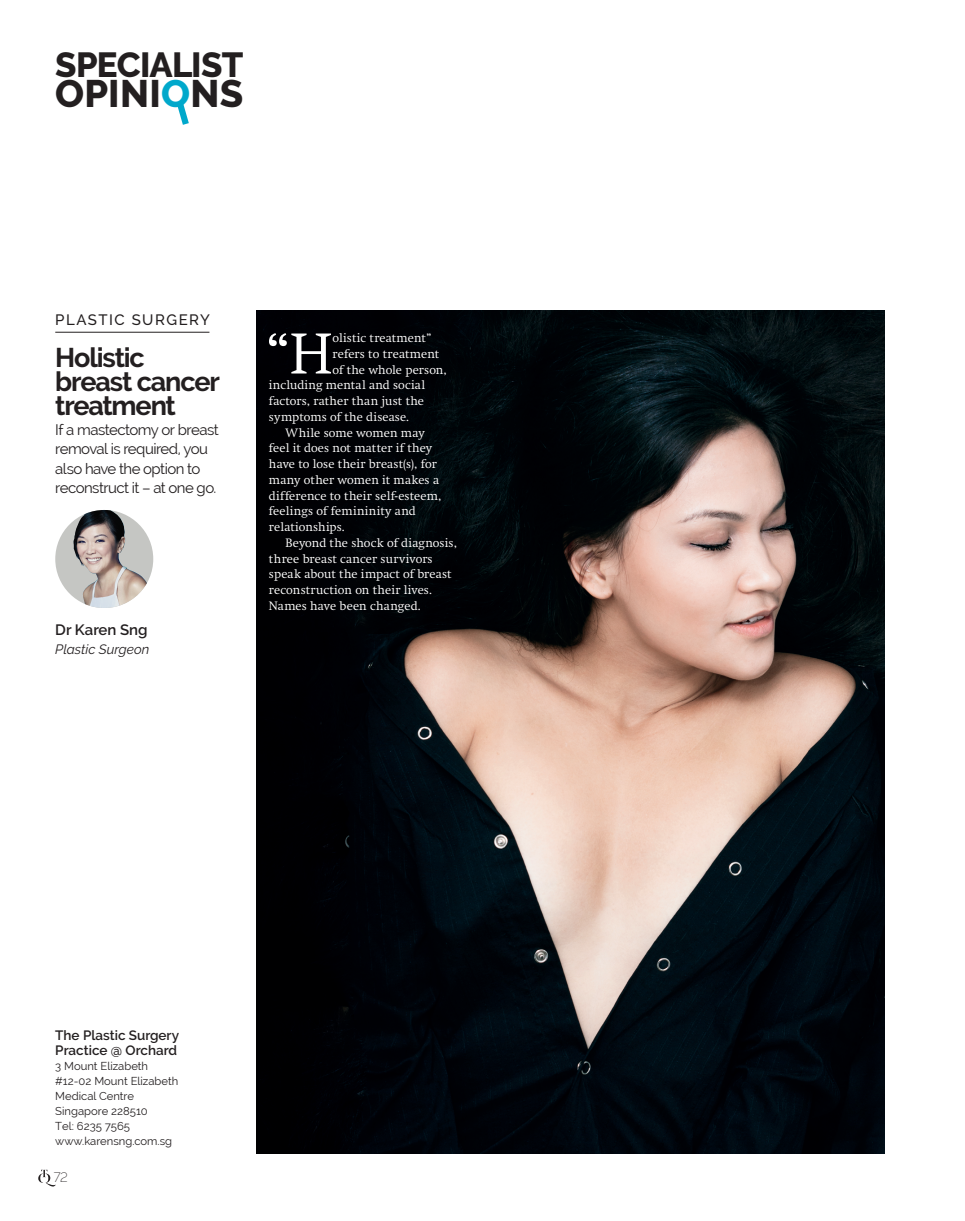
<style>
.page{position:relative;width:965px;height:1221px;background:#fff}
.page>*{position:absolute;margin:0;border:0;box-sizing:border-box;transform-origin:0 0}
.t1{font:300 56.7px "Swift";color:#fff}
.t2{font:800 38.25px "Raleway";letter-spacing:.01em;color:#231f20}
.t3{font:800 34.8px "Raleway";letter-spacing:-.025em;color:#231f20}
.t4{font:700 27px/24px "Raleway";letter-spacing:-.045em;color:#231f20}
.t5{font:15px/19.5px "Raleway";letter-spacing:-.035em;color:#231f20}
.t6{font:500 15px "Raleway";letter-spacing:.1em;color:#231f20}
.t7{font:600 15px "Raleway";color:#231f20}
.t8{font:600 13.5px/15px "Raleway";color:#231f20}
.t9{font:italic 13.5px "Raleway";color:#231f20}
.t10{font:200 13.5px "Raleway";color:#231f20}
.t11{font:300 12px "Swift";letter-spacing:.01em;color:#fff}
.t12{font:11.25px/15px "Raleway";color:#231f20}
.s1{color:#00a8cb}
</style>
<div class="page">
<svg style="left:177px;top:103px;width:12px;height:22px"></svg>
<svg style="left:38px;top:1169px;width:18px;height:17px"></svg>
<img style="left:256px;top:310px;width:628px;height:842px">
<hr style="left:55px;top:332px;width:154px;height:1px;background:#231f20">
<div style="left:55px;top:510px;width:98px;height:98px;background:#c5c6c3;border-radius:50%"></div>
<img style="left:73px;top:510px;width:74px;height:98px">
<h3 class="t3" style="left:55px;top:45px;width:190px">SPECIALIST</h3>
<h2 class="t2" style="left:55px;top:72px;width:190px">OPINI<span class="s1">O</span>NS</h2>
<p class="t6" style="left:55px;top:311px;width:156px">PLASTIC SURGERY</p>
<h3 class="t4" style="left:55px;top:346px;width:166px">Holistic breast cancer treatment</h3>
<p class="t5" style="left:55px;top:420px;width:165px">If a mastectomy or breast removal is required, you also have the option to reconstruct it – at one go.</p>
<p class="t7" style="left:55px;top:620px;width:94px">Dr Karen Sng</p>
<p class="t9" style="left:55px;top:641px;width:96px">Plastic Surgeon</p>
<h1 class="t1" style="left:266px;top:321px;width:68px">“H</h1>
<p class="t11" style="left:332px;top:331px;width:101px">olistic treatment”</p>
<p class="t11" style="left:332px;top:346px;width:108px">refers to treatment</p>
<p class="t11" style="left:332px;top:362px;width:116px">of the whole person,</p>
<p class="t11" style="left:269px;top:378px;width:158px">including mental and social</p>
<p class="t11" style="left:269px;top:394px;width:157px">factors, rather than just the</p>
<p class="t11" style="left:269px;top:409px;width:142px">symptoms of the disease.</p>
<p class="t11" style="left:285px;top:425px;width:141px">While some women may</p>
<p class="t11" style="left:269px;top:441px;width:165px">feel it does not matter if they</p>
<p class="t11" style="left:269px;top:457px;width:169px">have to lose their breast(s), for</p>
<p class="t11" style="left:269px;top:472px;width:172px">many other women it makes a</p>
<p class="t11" style="left:269px;top:488px;width:174px">difference to their self-esteem,</p>
<p class="t11" style="left:269px;top:504px;width:148px">feelings of femininity and</p>
<p class="t11" style="left:269px;top:520px;width:77px">relationships.</p>
<p class="t11" style="left:285px;top:535px;width:173px">Beyond the shock of diagnosis,</p>
<p class="t11" style="left:269px;top:551px;width:165px">three breast cancer survivors</p>
<p class="t11" style="left:269px;top:567px;width:184px">speak about the impact of breast</p>
<p class="t11" style="left:269px;top:583px;width:165px">reconstruction on their lives.</p>
<p class="t11" style="left:269px;top:598px;width:153px">Names have been changed.</p>
<p class="t8" style="left:55px;top:1027px;width:125px">The Plastic Surgery<br>Practice @ Orchard</p>
<p class="t12" style="left:55px;top:1057px;width:125px">3 Mount Elizabeth #12-02 Mount Elizabeth<br>Medical Centre<br>Singapore 228510<br>Tel: 6235 7565 www.karensng.com.sg</p>
<p class="t10" style="left:54px;top:1168px;width:16px">72</p>
</div>
